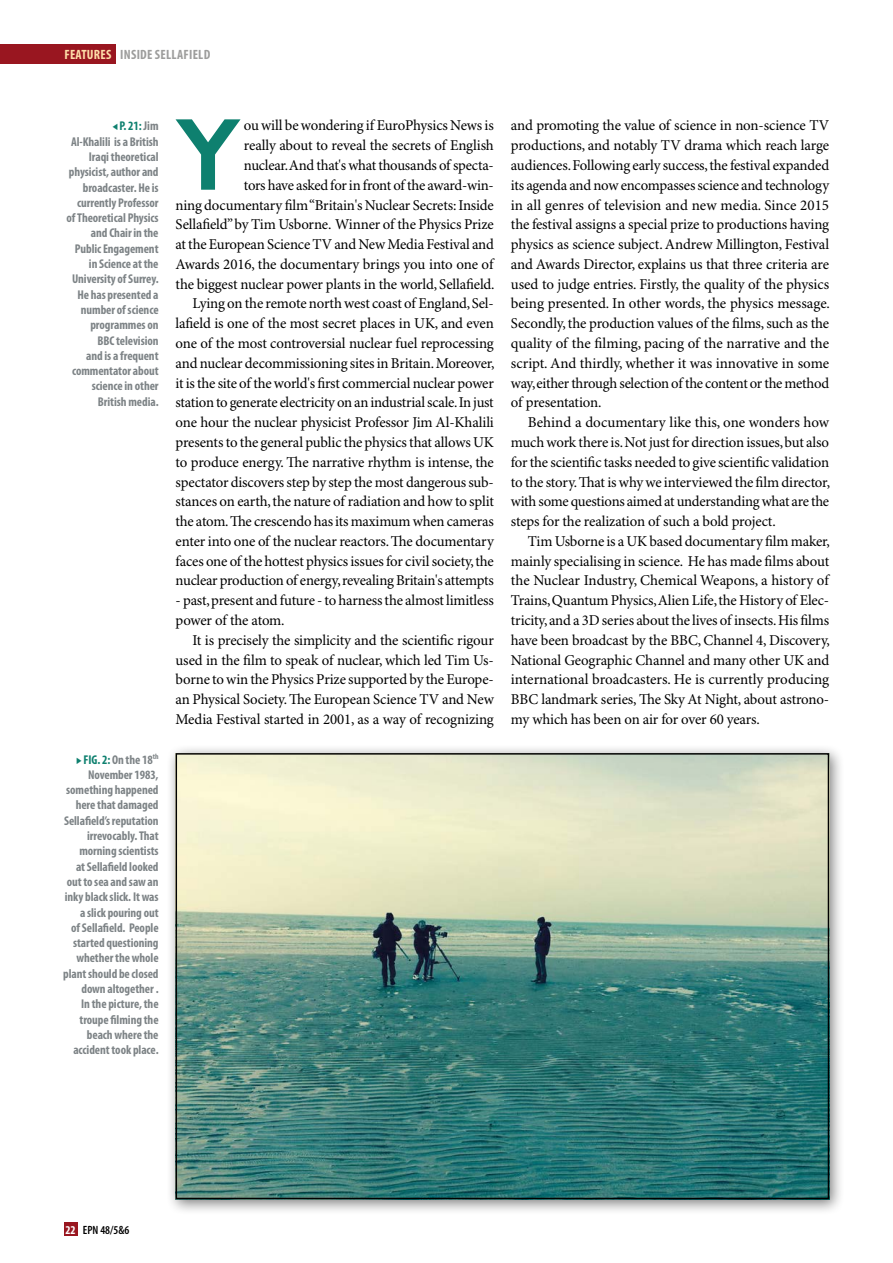
<style>
.page{position:relative;width:893px;height:1263px;background:#fff}
.page>*{position:absolute;margin:0;border:0;box-sizing:border-box;transform-origin:0 0}
.t1{font:700 96px "nevis";color:#0e806f}
.t2{font:15px/19.8px "Minion Pro";letter-spacing:-.015em;color:#000;text-align:justify}
.t3{font:700 condensed 13.5px "Myriad Pro";letter-spacing:.02em;color:#fedea9}
.t4{font:700 condensed 13.5px "Myriad Pro";color:#9d9d9c}
.t5{font:700 condensed 12.75px/15.3px "Myriad Pro";letter-spacing:-.005em;color:#7d8386;text-align:right}
.t6{font:600 condensed 12px "Myriad Pro";color:#000}
.t7{font:700 condensed 12px "Myriad Pro";color:#fff}
.s1{color:#9d9d9c}
.s2{font-family:"Mathematical Pi Six";font-weight:400;font-stretch:normal;font-size:8.7px;color:#0e806f}
.s3{color:#0e806f}
</style>
<div class="page">
<div style="left:0;top:45px;width:116px;height:19px;background:#991620"></div>
<div style="left:64px;top:1222px;width:13px;height:14px;background:#991620"></div>
<div style="left:166px;top:744px;width:679px;height:471px;background:#000;opacity:.5"></div>
<img style="left:178px;top:755px;width:649px;height:442px">
<p class="t3" style="left:64px;top:47px;width:66px">FEATURES <span class="s1">Inside</span></p>
<p class="t4" style="left:155px;top:47px;width:12px">Sellafield</p>
<p class="t5" style="left:67px;top:119px;width:94px"><span class="s2">b</span> <span class="s3">P. 21:</span> Jim<br>Al-Khalili is a British<br>Iraqi theoretical physicist, author and broadcaster. He is currently Professor of Theoretical Physics and Chair in the<br>Public Engagement in Science at the<br>University of Surrey.<br>He has presented a number of science programmes on<br>BBC television<br>and is a frequent commentator about science in other<br>British media.</p>
<p class="t5" style="left:63px;top:752px;width:97px"><span class="s2">c</span> <span class="s3">FIG. 2:</span> On the 18<sup>th<br></sup>November 1983, something happened here that damaged<br>Sellafield’s reputation irrevocably. That morning scientists<br>at Sellafield looked out to sea and saw an inky black slick. It was a slick pouring out<br>of Sellafield. People started questioning whether the whole plant should be closed down altogether .<br>In the picture, the troupe filming the beach where the accident took place.</p>
<h1 class="t1" style="left:174px;top:101px;width:73px">Y</h1>
<p class="t2" style="left:176px;top:116px;width:321px;text-align:right">ou will be wondering if EuroPhysics News is<br>really about to reveal the secrets of English<br>nuclear. And that's what thousands of specta-<br>tors have asked for in front of the award-win-<br>ning documentary film “Britain's Nuclear Secrets: Inside Sellafield” by Tim Usborne. Winner of the Physics Prize at the European Science TV and New Media Festival and Awards 2016, the documentary brings you into one of the biggest nuclear power plants in the world, Sellafield.<br>Lying on the remote north west coast of England, Sel&shy;lafield is one of the most secret places in UK, and even one of the most controversial nuclear fuel reprocessing and nuclear decommissioning sites in Britain. Moreover, it is the site of the world's first commercial nuclear power station to generate electricity on an industrial scale. In just one hour the nuclear physicist Professor Jim Al-Khalili presents to the general public the physics that allows UK to produce energy. The narrative rhythm is intense, the spectator discovers step by step the most dangerous sub&shy;stances on earth, the nature of radiation and how to split the atom. The crescendo has its maximum when cameras enter into one of the nuclear reactors. The documentary faces one of the hottest physics issues for civil society, the nuclear production of energy, revealing Britain's attempts</p>
<p class="t2" style="left:176px;top:591px;width:320px">- past, present and future - to harness the almost limitless power of the atom.</p>
<p class="t2" style="left:176px;top:631px;width:320px;text-indent:17px">It is precisely the simplicity and the scientific rigour used in the film to speak of nuclear, which led Tim Us&shy;borne to win the Physics Prize supported by the Europe&shy;an Physical Society. The European Science TV and New Media Festival started in 2001, as a way of recognizing</p>
<p class="t2" style="left:511px;top:116px;width:321px">and promoting the value of science in non-science TV productions, and notably TV drama which reach large audiences. Following early success, the festival expanded its agenda and now encompasses science and technology in all genres of television and new media. Since 2015 the festival assigns a special prize to productions having physics as science subject. Andrew Millington, Festival and Awards Director, explains us that three criteria are used to judge entries. Firstly, the quality of the physics being presented. In other words, the physics message.<br>Secondly, the production values of the films, such as the quality of the filming, pacing of the narrative and the script. And thirdly, whether it was innovative in some way, either through selection of the content or the method of presentation.</p>
<p class="t2" style="left:511px;top:413px;width:321px;text-indent:17px">Behind a documentary like this, one wonders how much work there is. Not just for direction issues, but also for the scientific tasks needed to give scientific validation to the story. That is why we interviewed the film director, with some questions aimed at understanding what are the steps for the realization of such a bold project.</p>
<p class="t2" style="left:511px;top:532px;width:321px;text-indent:17px">Tim Usborne is a UK based documentary film maker, mainly specialising in science. He has made films about the Nuclear Industry, Chemical Weapons, a history of Trains, Quantum Physics, Alien Life, the History of Elec&shy;tricity, and a 3D series about the lives of insects. His films have been broadcast by the BBC, Channel 4, Discovery, National Geographic Channel and many other UK and international broadcasters. He is currently producing BBC landmark series, The Sky At Night, about astrono&shy;my which has been on air for over 60 years.</p>
<p class="t7" style="left:65px;top:1223px;width:12px">22</p>
<p class="t6" style="left:83px;top:1223px;width:48px">EPN 48/5&amp;6</p>
</div>
